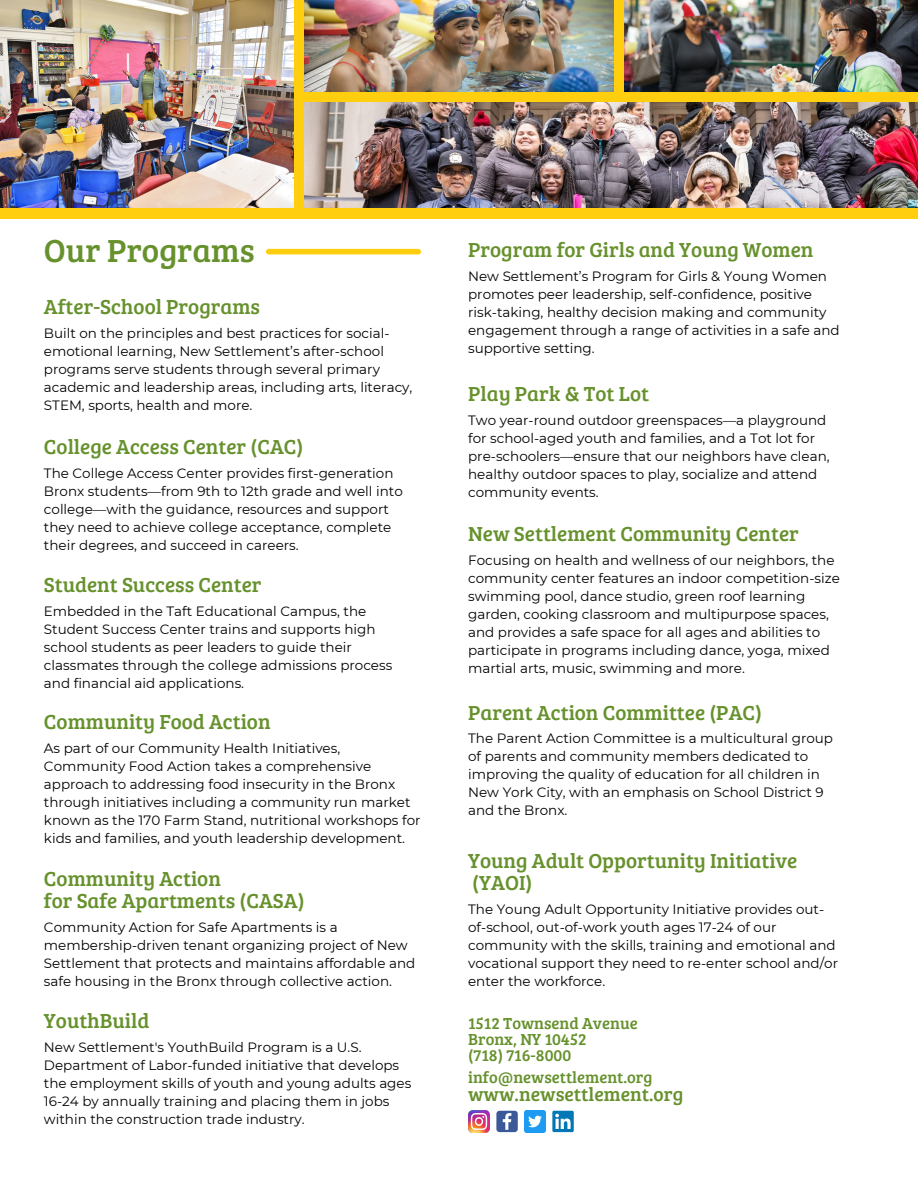
<style>
.page{position:relative;width:918px;height:1188px;background:#fff}
.page>*{position:absolute;margin:0;border:0;box-sizing:border-box;transform-origin:0 0}
.t1{font:33px "Bree Serif";color:#66912c}
.t2{font:21px/22.5px "Bree Serif";color:#66912c}
.t3{font:19.5px "Bree Serif";color:#66912c}
.t4{font:16.5px "Bree Serif";color:#66912c}
.t5{font:13.5px/18px "Montserrat";color:#000}
</style>
<div class="page">
<div style="left:0;top:0;width:918px;height:218px;background:#ffce0e"></div>
<img style="left:0;top:0;width:294px;height:207px">
<img style="left:305px;top:0;width:308px;height:91px">
<img style="left:624px;top:0;width:294px;height:91px">
<img style="left:305px;top:102px;width:613px;height:105px">
<img style="left:468px;top:1111px;width:22px;height:21px">
<svg style="left:496px;top:1111px;width:22px;height:21px"></svg>
<img style="left:524px;top:1111px;width:22px;height:21px">
<div style="left:552px;top:1111px;width:22px;height:21px;background:#0177b5;border-radius:2px"></div>
<svg style="left:555px;top:1114px;width:16px;height:15px"></svg>
<div style="left:269px;top:249px;width:149px;height:5px;background:#ffce0e"></div>
<p class="t1" style="left:44px;top:226px;width:212px">Our Programs</p>
<p class="t2" style="left:44px;top:294px;width:218px">After-School Programs</p>
<p class="t5" style="left:44px;top:324px;width:370px">Built on the principles and best practices for social&shy;emotional learning, New Settlement’s after-school programs serve students through several primary academic and leadership areas, including arts, literacy, STEM, sports, health and more.</p>
<p class="t2" style="left:44px;top:434px;width:261px">College Access Center (CAC)</p>
<p class="t5" style="left:44px;top:464px;width:360px">The College Access Center provides first-generation Bronx students—from 9th to 12th grade and well into college—with the guidance, resources and support they need to achieve college acceptance, complete their degrees, and succeed in careers.</p>
<p class="t2" style="left:44px;top:572px;width:219px">Student Success Center</p>
<p class="t5" style="left:44px;top:602px;width:350px">Embedded in the Taft Educational Campus, the Student Success Center trains and supports high school students as peer leaders to guide their classmates through the college admissions process and financial aid applications.</p>
<p class="t2" style="left:468px;top:237px;width:347px">Program for Girls and Young Women</p>
<p class="t5" style="left:468px;top:267px;width:373px">New Settlement’s Program for Girls &amp; Young Women promotes peer leadership, self-confidence, positive risk-taking, healthy decision making and community engagement through a range of activities in a safe and supportive setting.</p>
<p class="t2" style="left:468px;top:381px;width:182px">Play Park &amp; Tot Lot</p>
<p class="t5" style="left:468px;top:411px;width:363px">Two year-round outdoor greenspaces—a playground for school-aged youth and families, and a Tot lot for pre-schoolers—ensure that our neighbors have clean, healthy outdoor spaces to play, socialize and attend community events.</p>
<p class="t2" style="left:468px;top:521px;width:332px">New Settlement Community Center</p>
<p class="t5" style="left:468px;top:551px;width:373px">Focusing on health and wellness of our neighbors, the community center features an indoor competition-size swimming pool, dance studio, green roof learning garden, cooking classroom and multipurpose spaces, and provides a safe space for all ages and abilities to participate in programs including dance, yoga, mixed martial arts, music, swimming and more.</p>
<p class="t2" style="left:44px;top:709px;width:228px">Community Food Action</p>
<p class="t2" style="left:468px;top:700px;width:296px">Parent Action Committee (PAC)</p>
<p class="t5" style="left:468px;top:730px;width:366px">The Parent Action Committee is a multicultural group of parents and community members dedicated to improving the quality of education for all children in New York City, with an emphasis on School District 9 and the Bronx.</p>
<p class="t5" style="left:44px;top:739px;width:378px">As part of our Community Health Initiatives, Community Food Action takes a comprehensive approach to addressing food insecurity in the Bronx through initiatives including a community run market known as the 170 Farm Stand, nutritional workshops for kids and families, and youth leadership development.</p>
<p class="t2" style="left:44px;top:866px;width:178px">Community Action</p>
<p class="t2" style="left:44px;top:889px;width:262px">for Safe Apartments (CASA)</p>
<p class="t5" style="left:44px;top:918px;width:373px">Community Action for Safe Apartments is a membership-driven tenant organizing project of New Settlement that protects and maintains affordable and safe housing in the Bronx through collective action.</p>
<p class="t2" style="left:44px;top:1009px;width:107px">YouthBuild</p>
<p class="t5" style="left:44px;top:1038px;width:369px">New Settlement's YouthBuild Program is a U.S.<br>Department of Labor-funded initiative that develops the employment skills of youth and young adults ages 16-24 by annually training and placing them in jobs within the construction trade industry.</p>
<p class="t2" style="left:468px;top:848px;width:331px">Young Adult Opportunity Initiative (YAOI)</p>
<p class="t5" style="left:468px;top:900px;width:372px">The Young Adult Opportunity Initiative provides out&shy;of-school, out-of-work youth ages 17-24 of our community with the skills, training and emotional and vocational support they need to re-enter school and/or enter the workforce.</p>
<p class="t4" style="left:468px;top:1012px;width:171px">1512 Townsend Avenue</p>
<p class="t4" style="left:468px;top:1027px;width:120px">Bronx, NY 10452</p>
<p class="t4" style="left:468px;top:1043px;width:105px">(718) 716-8000</p>
<p class="t4" style="left:468px;top:1066px;width:186px">info@newsettlement.org</p>
<p class="t3" style="left:468px;top:1080px;width:217px">www.newsettlement.org</p>
</div>
